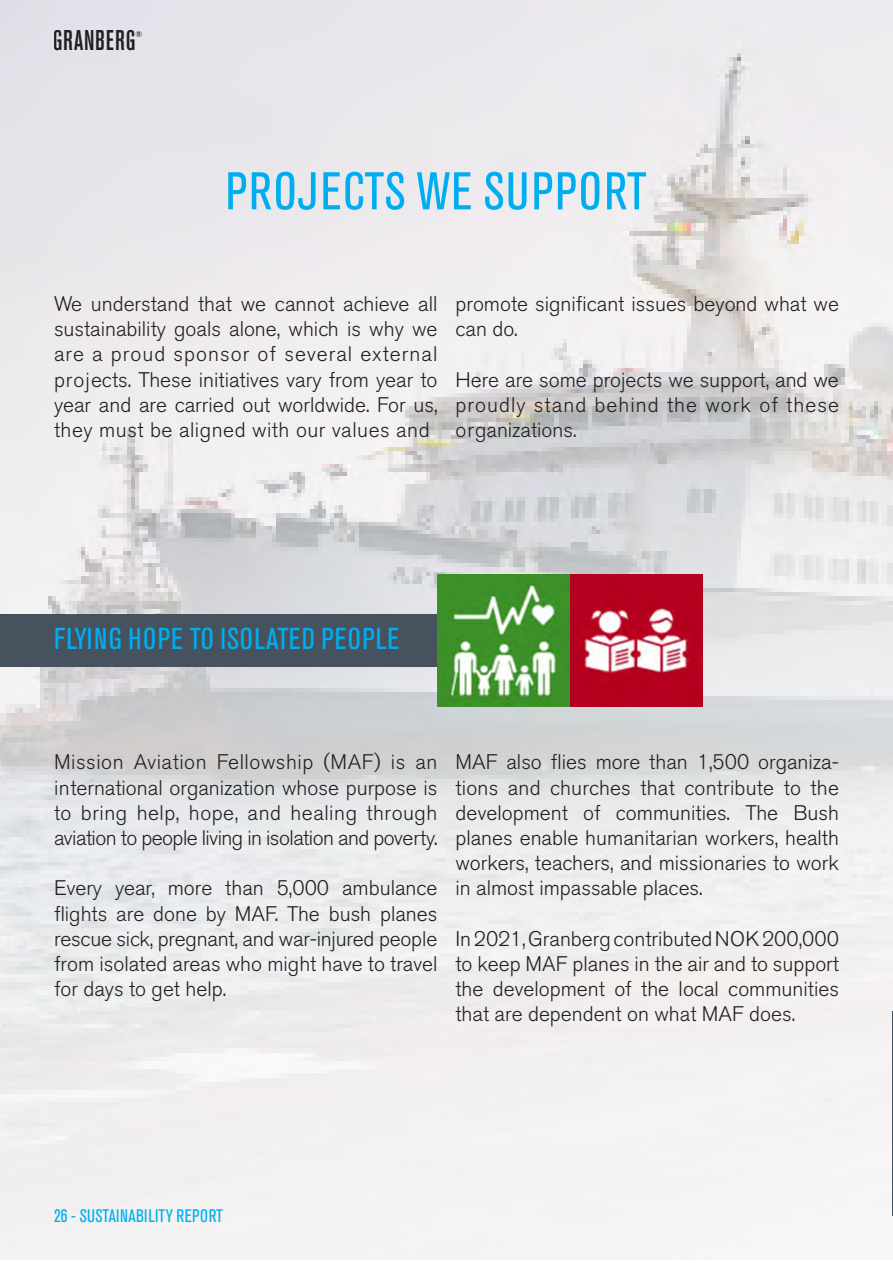
<style>
.page{position:relative;width:893px;height:1263px;background:#fff}
.page>*{position:absolute;margin:0;border:0;box-sizing:border-box;transform-origin:0 0}
.Page_Header_-_Blue{font:condensed 52.5px "Akzidenz Grotesk Pro";letter-spacing:.03em;color:#00aeef}
.Page_Header_-_Blue-2{font:condensed 30px "Akzidenz Grotesk Pro";letter-spacing:.03em;color:#00aeef}
.t1{font:500 condensed 28.35px "Akzidenz Grotesk BE";letter-spacing:.03em;color:#231f20}
.t2{font:300 21px/25.2px "Akzidenz Grotesk Pro";color:#231f20;text-align:justify}
.t3{font:condensed 18px "Akzidenz Grotesk Pro";letter-spacing:.02em;color:#00aeef}
.t4{font:500 condensed 8.55px "Akzidenz Grotesk BE";color:#231f20}
</style>
<div class="page">
<img style="left:0;top:0;width:893px;height:1259px">
<div style="left:0;top:614px;width:702px;height:53px;background:#46525e"></div>
<img style="left:437px;top:574px;width:265px;height:132px">
<hr style="left:892px;top:1011px;width:1px;height:205px;background:#46525e">
<h3 class="t1" style="left:53px;top:25px;width:84px">GRANBERG</h3>
<p class="t4" style="left:136px;top:29px;width:8px">®</p>
<p class="Page_Header_-_Blue" style="left:226px;top:157px;width:422px">PROJECTS WE SUPPORT</p>
<p class="t2" style="left:54px;top:291px;width:385px">We understand that we cannot achieve all sustainability goals alone, which is why we are a proud sponsor of several external projects. These initiatives vary from year to year and are carried out worldwide. For us, they must be aligned with our values and</p>
<p class="t2" style="left:455px;top:291px;width:385px">promote significant issues beyond what we can do.</p>
<p class="t2" style="left:455px;top:367px;width:385px">Here are some projects we support, and we proudly stand behind the work of these organizations.</p>
<p class="Page_Header_-_Blue-2" style="left:54px;top:619px;width:347px">FLYING HOPE TO ISOLATED PEOPLE</p>
<p class="t2" style="left:54px;top:749px;width:385px">Mission Aviation Fellowship (MAF) is an international organization whose purpose is to bring help, hope, and healing through aviation to people living in isolation and poverty.</p>
<p class="t2" style="left:54px;top:875px;width:385px">Every year, more than 5,000 ambulance flights are done by MAF. The bush planes rescue sick, pregnant, and war-injured people from isolated areas who might have to travel for days to get help.</p>
<p class="t2" style="left:455px;top:749px;width:385px">MAF also flies more than 1,500 organiza&shy;tions and churches that contribute to the development of communities. The Bush planes enable humanitarian workers, health workers, teachers, and missionaries to work in almost impassable places.</p>
<p class="t2" style="left:455px;top:926px;width:385px">In 2021, Granberg contributed NOK 200,000 to keep MAF planes in the air and to support the development of the local communities that are dependent on what MAF does.</p>
<p class="t3" style="left:54px;top:1204px;width:171px">26 - SUSTAINABILITY REPORT</p>
</div>
